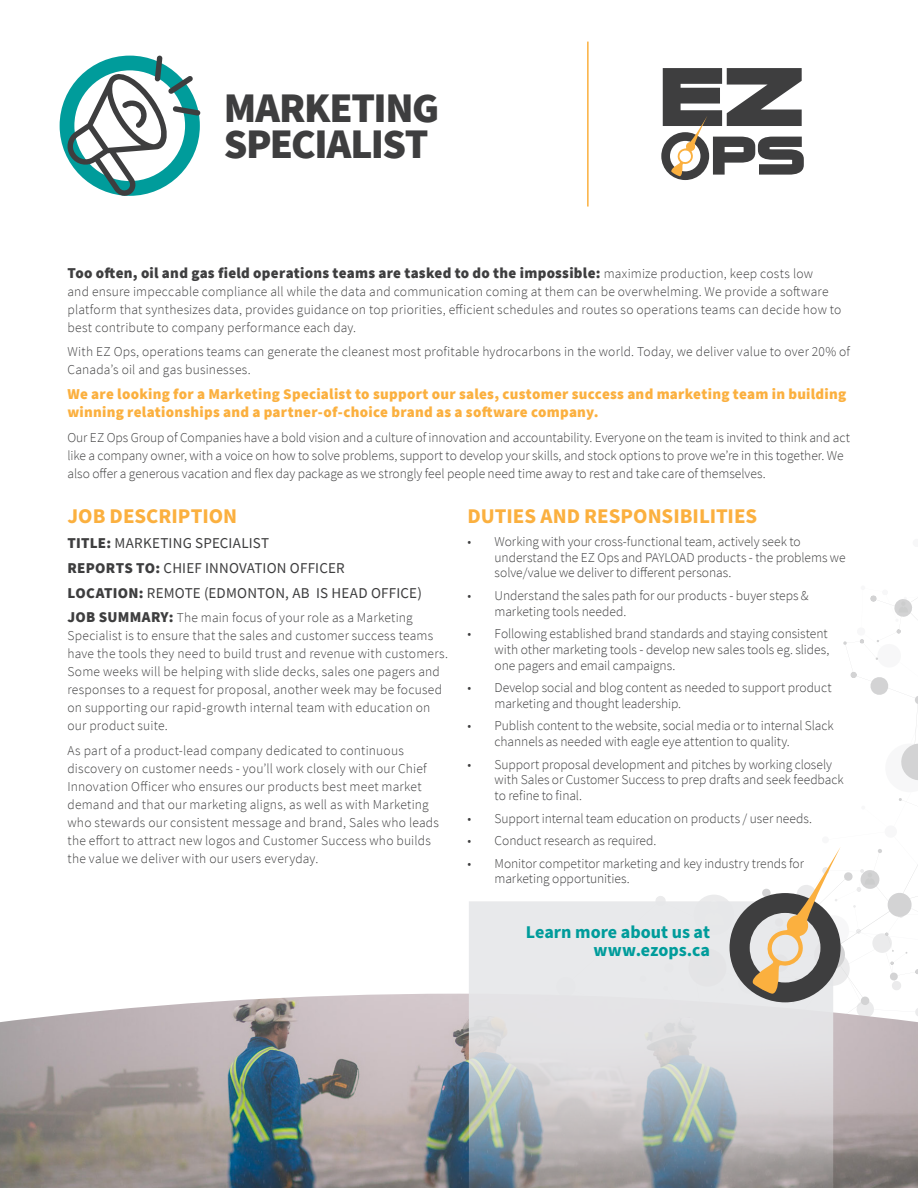
<style>
.page{position:relative;width:918px;height:1188px;background:#fff}
.page>*{position:absolute;margin:0;border:0;box-sizing:border-box;transform-origin:0 0}
.t1{font:900 42px/36px "Source Sans Pro";letter-spacing:-.035em;color:#3e3e3f}
.t2{font:700 21px "Source Sans Pro";color:#fbb03f}
.t3{font:700 18px/18px "Source Sans Pro";color:#009c9b;text-align:right}
.t4{font:900 15px/18px "Source Sans Pro";letter-spacing:.02em;color:#fbb03f}
.t5{font:15px "Source Sans Pro";letter-spacing:.01em;color:#3e3e3f}
.t6{font:900 15px "Source Sans Pro";letter-spacing:.02em;color:#3e3e3f}
.t7{font:300 13.5px/18px "Source Sans Pro";letter-spacing:.01em;color:#3e3e3f}
.s1{font-weight:300;font-size:13.5px}
.s2{font-weight:900}
.s3{font-weight:900;font-size:15px}
</style>
<div class="page">
<img style="left:0;top:994px;width:918px;height:194px">
<svg style="left:469px;top:901px;width:364px;height:287px;background:#bfc2c5"></svg>
<svg style="left:543px;top:595px;width:375px;height:425px"></svg>
<svg style="left:661px;top:68px;width:143px;height:112px"></svg>
<hr style="left:587px;top:42px;width:2px;height:165px;background:#fbb03f">
<svg style="left:65px;top:55px;width:135px;height:141px"></svg>
<p class="t1" style="left:224px;top:89px;width:217px">MARKETING<br>SPECIALIST</p>
<p class="t6" style="left:68px;top:262px;width:747px">Too often, oil and gas field operations teams are tasked to do the impossible: <span class="s1">maximize production, keep costs low</span></p>
<p class="t7" style="left:68px;top:282px;width:775px">and ensure impeccable compliance all while the data and communication coming at them can be overwhelming. We provide a software platform that synthesizes data, provides guidance on top priorities, efficient schedules and routes so operations teams can decide how to best contribute to company performance each day.</p>
<p class="t7" style="left:68px;top:343px;width:784px">With EZ Ops, operations teams can generate the cleanest most profitable hydrocarbons in the world. Today, we deliver value to over 20% of<br>Canada’s oil and gas businesses.</p>
<p class="t4" style="left:68px;top:385px;width:780px">We are looking for a Marketing Specialist to support our sales, customer success and marketing team in building winning relationships and a partner-of-choice brand as a software company.</p>
<p class="t7" style="left:68px;top:428px;width:784px">Our EZ Ops Group of Companies have a bold vision and a culture of innovation and accountability. Everyone on the team is invited to think and act like a company owner, with a voice on how to solve problems, support to develop your skills, and stock options to prove we’re in this together. We also offer a generous vacation and flex day package as we strongly feel people need time away to rest and take care of themselves.</p>
<p class="t2" style="left:68px;top:502px;width:171px">JOB DESCRIPTION</p>
<p class="t5" style="left:68px;top:534px;width:203px"><span class="s2">TITLE:</span> MARKETING SPECIALIST</p>
<p class="t5" style="left:68px;top:558px;width:279px"><span class="s2">REPORTS TO:</span> CHIEF INNOVATION OFFICER</p>
<p class="t5" style="left:68px;top:583px;width:356px"><span class="s2">LOCATION:</span> REMOTE (EDMONTON, AB IS HEAD OFFICE)</p>
<p class="t7" style="left:68px;top:609px;width:382px"><span class="s3">JOB SUMMARY:</span> The main focus of your role as a Marketing Specialist is to ensure that the sales and customer success teams have the tools they need to build trust and revenue with customers.<br>Some weeks will be helping with slide decks, sales one pagers and responses to a request for proposal, another week may be focused on supporting our rapid-growth internal team with education on our product suite.</p>
<p class="t7" style="left:68px;top:742px;width:373px">As part of a product-lead company dedicated to continuous discovery on customer needs - you’ll work closely with our Chief Innovation Officer who ensures our products best meet market demand and that our marketing aligns, as well as with Marketing who stewards our consistent message and brand, Sales who leads the effort to attract new logos and Customer Success who builds the value we deliver with our users everyday.</p>
<p class="t2" style="left:468px;top:502px;width:291px">DUTIES AND RESPONSIBILITIES</p>
<p class="t7" style="left:495px;top:534px;width:353px;line-height:15.8px;text-indent:-27px">• Working with your cross-functional team, actively seek to understand the EZ Ops and PAYLOAD products - the problems we solve/value we deliver to different personas.</p>
<p class="t7" style="left:495px;top:588px;width:316px;line-height:15.8px;text-indent:-27px">• Understand the sales path for our products - buyer steps &amp; marketing tools needed.</p>
<p class="t7" style="left:495px;top:626px;width:336px;line-height:15.8px;text-indent:-27px">• Following established brand standards and staying consistent with other marketing tools - develop new sales tools eg. slides, one pagers and email campaigns.</p>
<p class="t7" style="left:495px;top:680px;width:338px;line-height:15.8px;text-indent:-27px">• Develop social and blog content as needed to support product marketing and thought leadership.</p>
<p class="t7" style="left:495px;top:718px;width:341px;line-height:15.8px;text-indent:-27px">• Publish content to the website, social media or to internal Slack channels as needed with eagle eye attention to quality.</p>
<p class="t7" style="left:495px;top:756px;width:351px;line-height:15.8px;text-indent:-27px">• Support proposal development and pitches by working closely with Sales or Customer Success to prep drafts and seek feedback to refine to final.</p>
<p class="t7" style="left:468px;top:809px;width:346px">• Support internal team education on products / user needs.</p>
<p class="t7" style="left:468px;top:832px;width:190px">• Conduct research as required.</p>
<p class="t7" style="left:495px;top:855px;width:311px;line-height:15.8px;text-indent:-27px">• Monitor competitor marketing and key industry trends for marketing opportunities.</p>
<p class="t3" style="left:526px;top:924px;width:186px">Learn more about us at www.ezops.ca</p>
</div>
